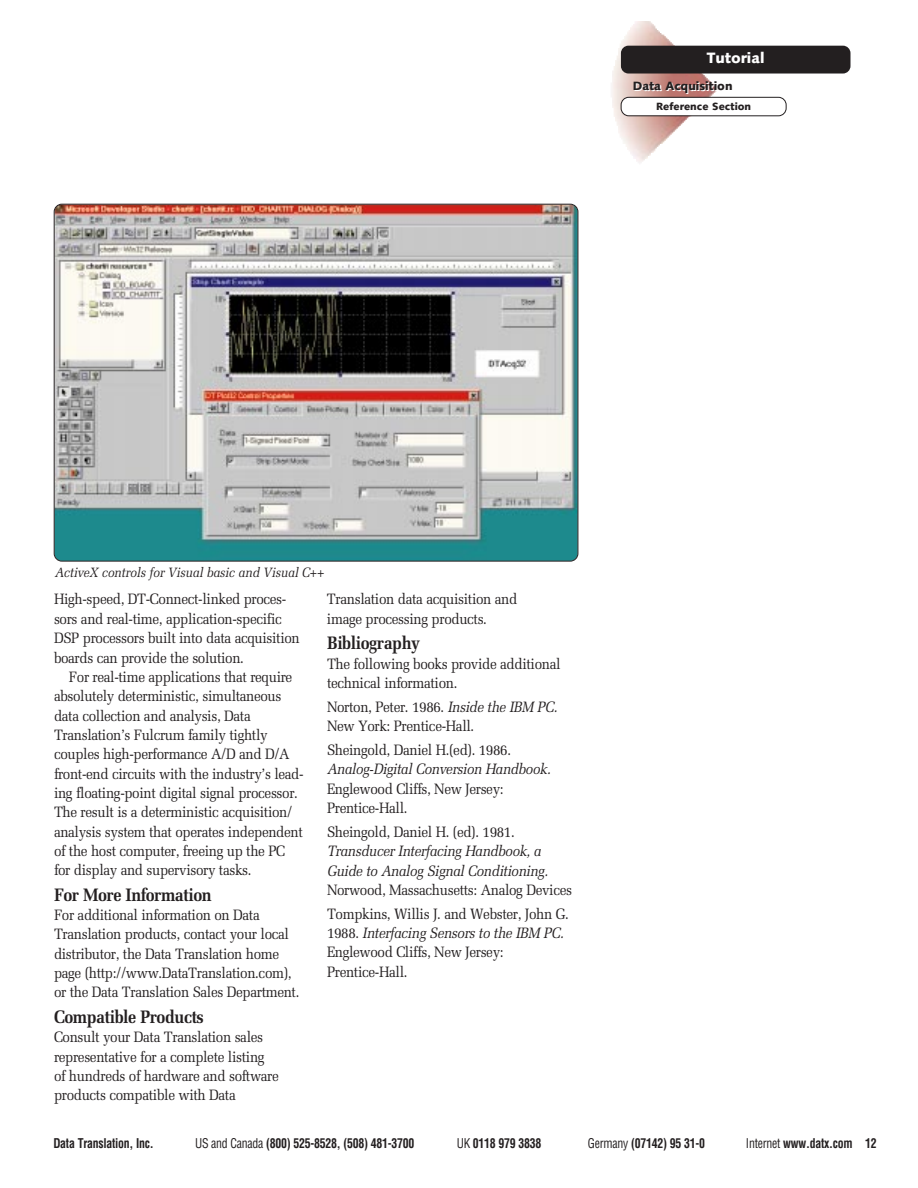
<style>
.page{position:relative;width:918px;height:1188px;background:#fff}
.page>*{position:absolute;margin:0;border:0;box-sizing:border-box;transform-origin:0 0}
.t1{font:700 18px "Melior";letter-spacing:-.03em;color:#231f20;scale:.9 1}
.t2{font:15px/19.4px "Melior";letter-spacing:-.03em;color:#231f20;scale:.9 1}
.t3{font:italic 15px/19.4px "Melior";letter-spacing:-.03em;color:#231f20;scale:.9 1}
.t4{font:900 15px "Syntax";color:#fff}
.t5{font:italic 13.5px "Melior";letter-spacing:-.01em;color:#231f20;scale:.9 1}
.t6{font:700 condensed 13.2px "Helvetica";letter-spacing:-.02em;color:#231f20;scale:.9 1}
.t7{font:900 12px "Syntax";color:#231f20}
.t8{font:900 10.5px "Syntax";color:#231f20}
.s1{font-style:italic}
.s2{font-weight:400}
</style>
<div class="page">
<img style="left:54px;top:204px;width:524px;height:357px;border-radius:8px">
<img style="left:612px;top:21px;width:106px;height:142px">
<div style="left:621px;top:97px;width:165px;height:19px;background:#fff;border-radius:8px"></div>
<div style="left:621px;top:97px;width:165px;height:19px;border:1px solid #231f20;border-radius:8px"></div>
<div style="left:621px;top:46px;width:229px;height:28px;background:#231f20;border-radius:8px"></div>
<p class="t4" style="left:707px;top:52px;width:59px">Tutorial</p>
<p class="t7" style="left:633px;top:81px;width:101px">Data Acquisition</p>
<p class="t8" style="left:656px;top:102px;width:97px">Reference Section</p>
<p class="t5" style="left:55px;top:567px;width:301px">ActiveX controls for Visual basic and Visual C++</p>
<p class="t2" style="left:54px;top:591px;width:275px">High-speed, DT-Connect-linked proces&shy;sors and real-time, application-specific DSP processors built into data acquisition boards can provide the solution.</p>
<p class="t2" style="left:54px;top:668px;width:279px;text-indent:15px">For real-time applications that require absolutely deterministic, simultaneous data collection and analysis, Data Translation’s Fulcrum family tightly couples high-performance A/D and D/A front-end circuits with the industry’s lead&shy;ing floating-point digital signal processor.<br>The result is a deterministic acquisition/ analysis system that operates independent of the host computer, freeing up the PC for display and supervisory tasks.</p>
<p class="t1" style="left:54px;top:887px;width:177px">For More Information</p>
<p class="t2" style="left:54px;top:907px;width:274px">For additional information on Data Translation products, contact your local distributor, the Data Translation home page (http://www.DataTranslation.com), or the Data Translation Sales Department.</p>
<p class="t1" style="left:54px;top:1009px;width:168px">Compatible Products</p>
<p class="t2" style="left:54px;top:1029px;width:251px">Consult your Data Translation sales representative for a complete listing of hundreds of hardware and software products compatible with Data</p>
<p class="t2" style="left:327px;top:591px;width:213px">Translation data acquisition and image processing products.</p>
<p class="t1" style="left:327px;top:636px;width:105px">Bibliography</p>
<p class="t2" style="left:327px;top:655px;width:261px">The following books provide additional technical information.</p>
<p class="t2" style="left:327px;top:698px;width:258px">Norton, Peter. 1986. <span class="s1">Inside the IBM PC.<br></span>New York: Prentice-Hall.</p>
<p class="t2" style="left:327px;top:742px;width:206px">Sheingold, Daniel H.(ed). 1986.</p>
<p class="t3" style="left:327px;top:761px;width:250px">Analog-Digital Conversion Handbook.</p>
<p class="t2" style="left:327px;top:780px;width:198px">Englewood Cliffs, New Jersey:<br>Prentice-Hall.</p>
<p class="t2" style="left:327px;top:823px;width:210px">Sheingold, Daniel H. (ed). 1981.</p>
<p class="t3" style="left:327px;top:843px;width:247px">Transducer Interfacing Handbook, a<br>Guide to Analog Signal Conditioning.</p>
<p class="t2" style="left:327px;top:879px;width:274px;line-height:23.9px">Norwood, Massachusetts: Analog Devices<br>Tompkins, Willis J. and Webster, John G.</p>
<p class="t2" style="left:327px;top:925px;width:265px">1988. <span class="s1">Interfacing Sensors to the IBM PC.<br></span>Englewood Cliffs, New Jersey:<br>Prentice-Hall.</p>
<p class="t6" style="left:53px;top:1138px;width:113px">Data Translation, Inc.</p>
<p class="t6" style="left:195px;top:1138px;width:245px"><span class="s2">US and Canada</span> (800) 525-8528, (508) 481-3700</p>
<p class="t6" style="left:457px;top:1138px;width:96px"><span class="s2">UK</span> 0118 979 3838</p>
<p class="t6" style="left:588px;top:1138px;width:132px"><span class="s2">Germany</span> (07142) 95 31-0</p>
<p class="t6" style="left:746px;top:1138px;width:147px"><span class="s2">Internet</span> www.datx.com 12</p>
</div>
